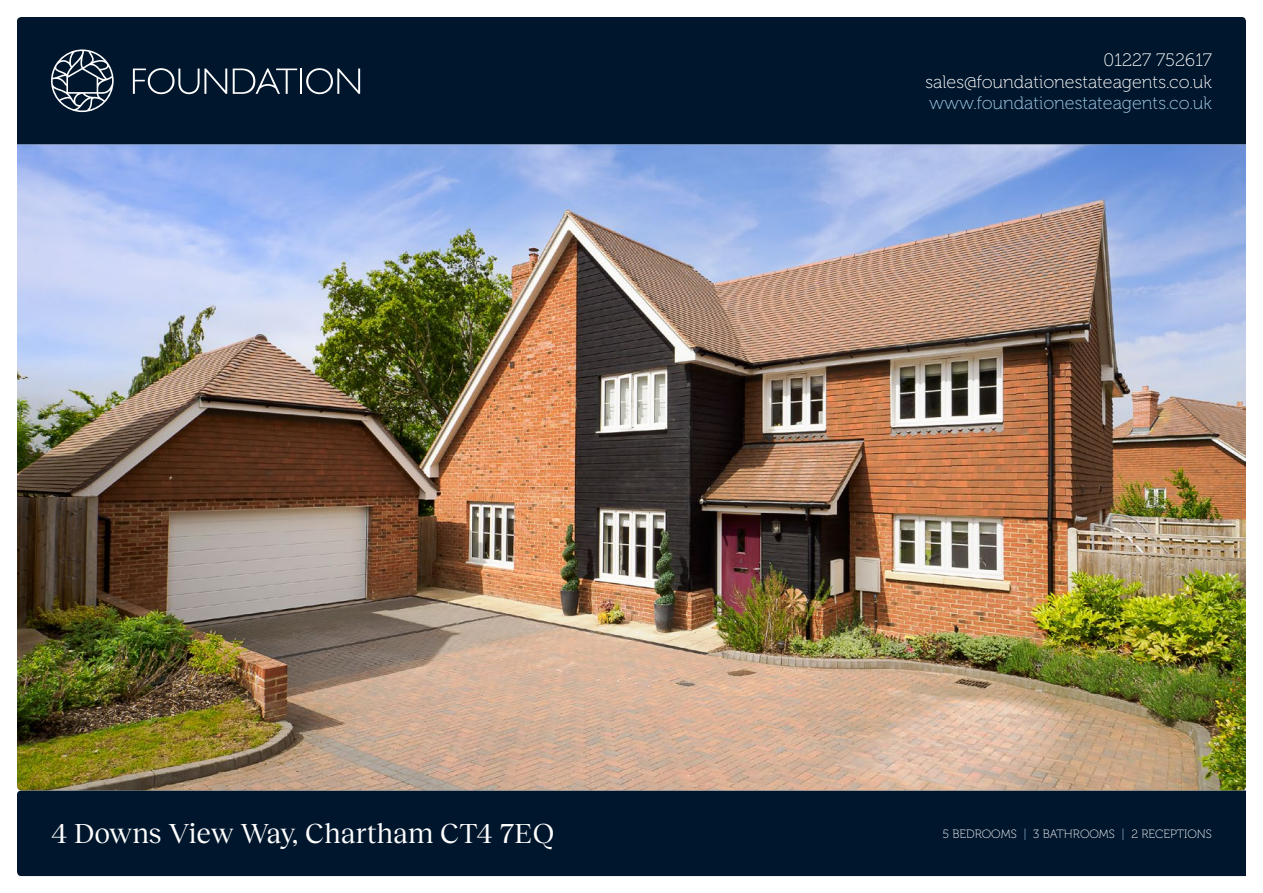
<style>
.page{position:relative;width:1263px;height:893px;background:#fff}
.page>*{position:absolute;margin:0;border:0;box-sizing:border-box;transform-origin:0 0}
.t1{font:28.5px "Reckless Neue";color:#fff}
.t2{font:18px/21.6px "Museo 100";color:#fff;text-align:right}
.t3{font:18px "Museo 100";color:#a7cfee}
.t4{font:12px "Museo 100";color:#fff}
.s1{color:#a7cfee}
</style>
<div class="page">
<div style="left:17px;top:790px;width:1229px;height:86px;background:#00162c"></div>
<div style="left:17px;top:17px;width:1229px;height:128px;background:#00162c"></div>
<hr style="left:300px;top:69px;width:2px;height:25px;background:#fff">
<svg style="left:233px;top:68px;width:64px;height:26px;background:#354658"></svg>
<svg style="left:133px;top:68px;width:94px;height:26px;background:#334556"></svg>
<svg style="left:306px;top:68px;width:54px;height:26px"></svg>
<svg style="left:51px;top:49px;width:63px;height:63px;background:#3e4f5f"></svg>
<img style="left:17px;top:145px;width:1229px;height:645px">
<p class="t2" style="left:925px;top:50px;width:288px">01227 752617 sales@foundationestateagents.co.uk</p>
<p class="t3" style="left:929px;top:94px;width:284px">www.foundationestateagents.co.uk</p>
<h1 class="t1" style="left:51px;top:813px;width:504px">4 Downs View Way, Chartham CT4 7EQ</h1>
<p class="t4" style="left:942px;top:827px;width:271px">5 BEDROOMS <span class="s1">|</span> 3 BATHROOMS <span class="s1">|</span> 2 RECEPTIONS</p>
</div>
